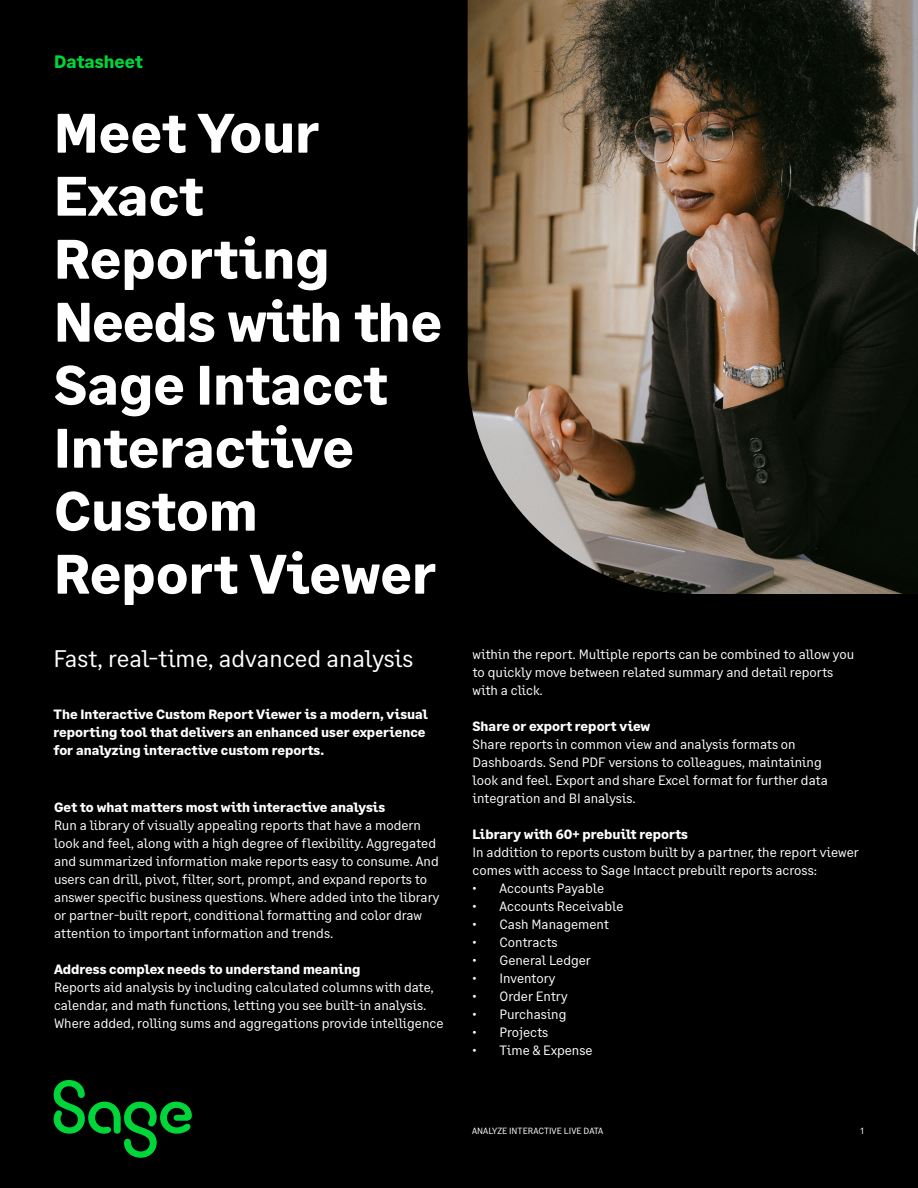
<style>
.page{position:relative;width:918px;height:1188px;background:#000}
.page>*{position:absolute;margin:0;border:0;box-sizing:border-box;transform-origin:0 0}
.Heading_1{font:700 55.5px/63px "Sage Text";color:#fff}
.Heading_2{font:24px "Sage Text";color:#fff}
.Document_Label{font:700 18px "Sage Text";color:#00d639}
.Heading_2-2{font:13.5px/18px "Sage Text";color:#fff}
.Heading_2-3{font:700 13.5px/18px "Sage Text";color:#fff}
.t1{font:9px "Sage Text";color:#fff}
</style>
<div class="page">
<img style="left:468px;top:0;width:450px;height:594px">
<svg style="left:54px;top:1080px;width:138px;height:78px"></svg>
<p class="Document_Label" style="left:54px;top:51px;width:90px">Datasheet</p>
<p class="Heading_1" style="left:54px;top:103px;width:390px">Meet Your<br>Exact<br>Reporting<br>Needs with the<br>Sage Intacct</p>
<p class="Heading_1" style="left:54px;top:418px;width:302px">Interactive<br>Custom</p>
<p class="Heading_1" style="left:54px;top:544px;width:384px">Report Viewer</p>
<p class="Heading_2" style="left:53px;top:644px;width:361px">Fast, real-time, advanced analysis</p>
<p class="Heading_2-3" style="left:53px;top:706px;width:376px">The Interactive Custom Report Viewer is a modern, visual reporting tool that delivers an enhanced user experience for analyzing interactive custom reports.</p>
<p class="Heading_2-3" style="left:54px;top:799px;width:333px">Get to what matters most with interactive analysis</p>
<p class="Heading_2-2" style="left:54px;top:817px;width:386px">Run a library of visually appealing reports that have a modern look and feel, along with a high degree of flexibility. Aggregated and summarized information make reports easy to consume. And users can drill, pivot, filter, sort, prompt, and expand reports to</p>
<p class="Heading_2-2" style="left:54px;top:889px;width:387px">answer specific business questions. Where added into the library or partner-built report, conditional formatting and color draw attention to important information and trends.</p>
<p class="Heading_2-3" style="left:54px;top:961px;width:308px">Address complex needs to understand meaning</p>
<p class="Heading_2-2" style="left:54px;top:979px;width:391px">Reports aid analysis by including calculated columns with date, calendar, and math functions, letting you see built-in analysis.<br>Where added, rolling sums and aggregations provide intelligence</p>
<p class="Heading_2-2" style="left:472px;top:645px;width:383px">within the report. Multiple reports can be combined to allow you to quickly move between related summary and detail reports with a click.</p>
<p class="Heading_2-3" style="left:472px;top:717px;width:180px">Share or export report view</p>
<p class="Heading_2-2" style="left:472px;top:735px;width:357px">Share reports in common view and analysis formats on Dashboards. Send PDF versions to colleagues, maintaining look and feel. Export and share Excel format for further data integration and BI analysis.</p>
<p class="Heading_2-3" style="left:472px;top:825px;width:217px">Library with 60+ prebuilt reports</p>
<p class="Heading_2-2" style="left:472px;top:843px;width:388px">In addition to reports custom built by a partner, the report viewer comes with access to Sage Intacct prebuilt reports across:</p>
<p class="Heading_2-2" style="left:472px;top:879px;width:133px">• Accounts Payable</p>
<p class="Heading_2-2" style="left:472px;top:897px;width:152px">• Accounts Receivable</p>
<p class="Heading_2-2" style="left:472px;top:915px;width:138px">• Cash Management</p>
<p class="Heading_2-2" style="left:472px;top:933px;width:87px">• Contracts</p>
<p class="Heading_2-2" style="left:472px;top:951px;width:120px">• General Ledger</p>
<p class="Heading_2-2" style="left:472px;top:969px;width:85px">• Inventory</p>
<p class="Heading_2-2" style="left:472px;top:987px;width:97px">• Order Entry</p>
<p class="Heading_2-2" style="left:472px;top:1005px;width:96px">• Purchasing</p>
<p class="Heading_2-2" style="left:472px;top:1023px;width:77px">• Projects</p>
<p class="Heading_2-2" style="left:472px;top:1041px;width:122px">• Time &amp; Expense</p>
<p class="t1" style="left:472px;top:1125px;width:133px">ANALYZE INTERACTIVE LIVE DATA</p>
<p class="t1" style="left:861px;top:1125px;width:5px">1</p>
</div>
